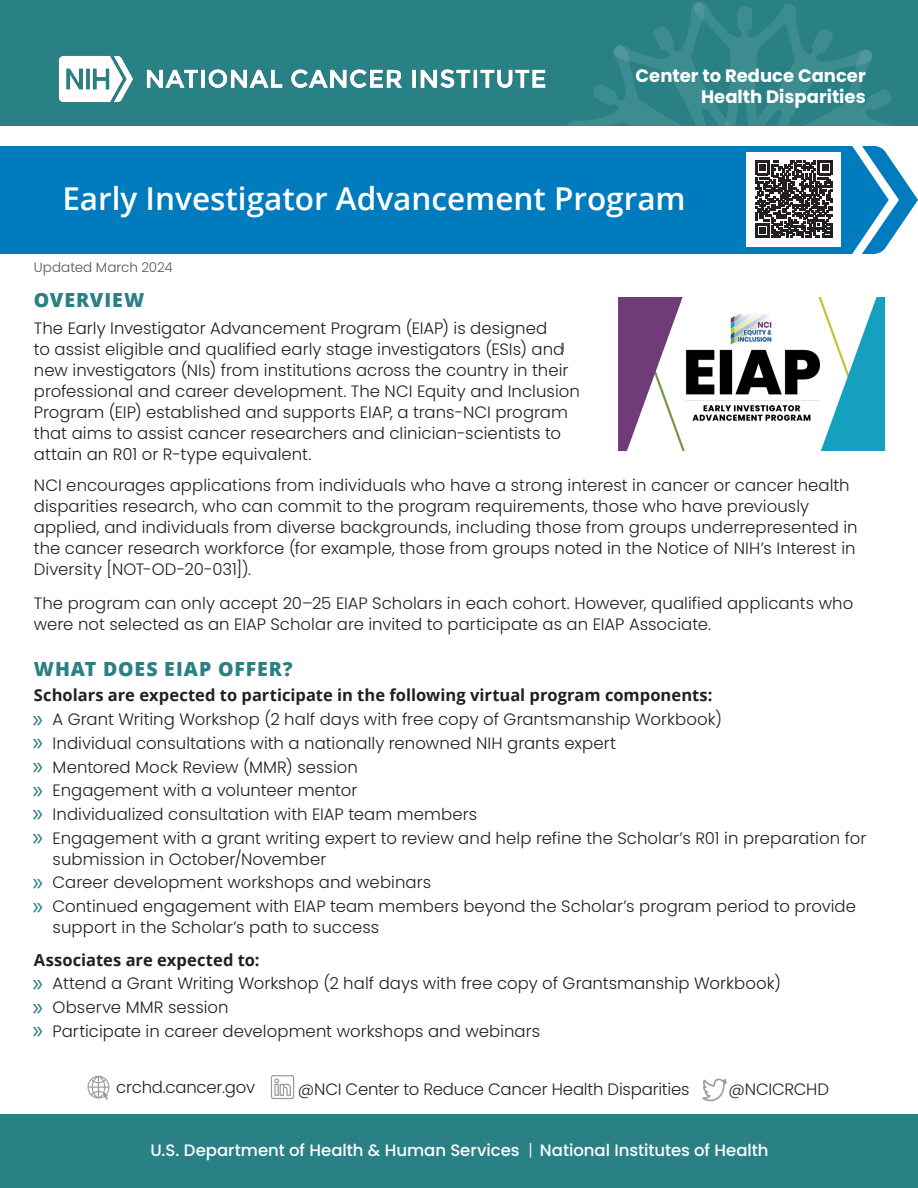
<style>
.page{position:relative;width:918px;height:1188px;background:#fff}
.page>*{position:absolute;margin:0;border:0;box-sizing:border-box;transform-origin:0 0}
.t1{font:600 31.5px "Open Sans";color:#fff}
.Body{font:800 19.5px "Open Sans";letter-spacing:.045em;color:#298085}
.Subhead{font:800 19.5px "Open Sans";letter-spacing:.05em;color:#298085}
.t2{font:700 18px/21.6px "Poppins";color:#fff;text-align:right}
.Body-2{font:300 16.5px/21px "Poppins";letter-spacing:.005em;color:#231f20}
.Body-3{font:700 16.5px "Open Sans";color:#231f20}
.t3{font:500 16.5px "Poppins";letter-spacing:-.005em;color:#fff}
.Body-4{font:300 16.5px "Poppins";letter-spacing:-.015em;color:#231f20}
.Body-5{font:300 16.5px "Poppins";letter-spacing:-.02em;color:#231f20}
.Body-6{font:300 13.5px "Poppins";color:#555656}
.s1{font-family:"Myriad Pro";font-weight:400;font-size:25.5px;color:#298085}
.s2{font-weight:300}
</style>
<div class="page">
<div style="left:0;top:1114px;width:918px;height:74px;background:#298085"></div>
<img style="left:618px;top:297px;width:266px;height:154px">
<svg style="left:88px;top:1076px;width:22px;height:24px"></svg>
<svg style="left:271px;top:1075px;width:23px;height:24px"></svg>
<svg style="left:702px;top:1078px;width:25px;height:23px"></svg>
<div style="left:0;top:0;width:918px;height:125px;background:#298085"></div>
<svg style="left:568px;top:2px;width:323px;height:123px"></svg>
<img style="left:58px;top:55px;width:488px;height:48px">
<svg style="left:889px;top:157px;width:29px;height:86px"></svg>
<div style="left:0;top:146px;width:889px;height:108px;background:#007bbd"></div>
<div style="left:747px;top:152px;width:94px;height:94px;background:#fff"></div>
<svg style="left:755px;top:160px;width:77px;height:78px"></svg>
<p class="t2" style="left:636px;top:65px;width:232px">Center to Reduce Cancer<br>Health Disparities</p>
<p class="t1" style="left:62px;top:177px;width:625px">Early Investigator Advancement Program</p>
<p class="Body-6" style="left:34px;top:260px;width:140px">Updated March 2024</p>
<p class="Subhead" style="left:34px;top:285px;width:112px">OVERVIEW</p>
<p class="Body-2" style="left:34px;top:317px;width:548px">The Early Investigator Advancement Program (EIAP) is designed<br>to assist eligible and qualified early stage investigators (ESIs) and new investigators (NIs) from institutions across the country in their professional and career development. The NCI Equity and Inclusion Program (EIP) established and supports EIAP, a trans-NCI program that aims to assist cancer researchers and clinician-scientists to attain an R01 or R-type equivalent.</p>
<p class="Body-2" style="left:34px;top:475px;width:825px">NCI encourages applications from individuals who have a strong interest in cancer or cancer health disparities research, who can commit to the program requirements, those who have previously applied, and individuals from diverse backgrounds, including those from groups underrepresented in the cancer research workforce (for example, those from groups noted in the Notice of NIH’s Interest in Diversity [NOT-OD-20-031]).</p>
<p class="Body-2" style="left:34px;top:593px;width:821px">The program can only accept 20–25 EIAP Scholars in each cohort. However, qualified applicants who were not selected as an EIAP Scholar are invited to participate as an EIAP Associate.</p>
<p class="Body" style="left:34px;top:654px;width:260px">WHAT DOES EIAP OFFER?</p>
<p class="Body-3" style="left:34px;top:684px;width:680px">Scholars are expected to participate in the following virtual program components:</p>
<p class="Body-2" style="left:32px;top:709px;width:691px"><span class="s1">»</span> A Grant Writing Workshop (2 half days with free copy of Grantsmanship Workbook)</p>
<p class="Body-2" style="left:32px;top:733px;width:585px"><span class="s1">»</span> Individual consultations with a nationally renowned NIH grants expert</p>
<p class="Body-2" style="left:32px;top:756px;width:327px"><span class="s1">»</span> Mentored Mock Review (MMR) session</p>
<p class="Body-2" style="left:32px;top:780px;width:327px"><span class="s1">»</span> Engagement with a volunteer mentor</p>
<p class="Body-2" style="left:32px;top:804px;width:446px"><span class="s1">»</span> Individualized consultation with EIAP team members</p>
<p class="Body-2" style="left:53px;top:827px;width:815px;text-indent:-20px"><span class="s1">»</span> Engagement with a grant writing expert to review and help refine the Scholar’s R01 in preparation for submission in October/November</p>
<p class="Body-2" style="left:32px;top:872px;width:400px"><span class="s1">»</span> Career development workshops and webinars</p>
<p class="Body-2" style="left:53px;top:896px;width:805px;text-indent:-20px"><span class="s1">»</span> Continued engagement with EIAP team members beyond the Scholar’s program period to provide support in the Scholar’s path to success</p>
<p class="Body-3" style="left:34px;top:948px;width:227px">Associates are expected to:</p>
<p class="Body-2" style="left:32px;top:973px;width:750px"><span class="s1">»</span> Attend a Grant Writing Workshop (2 half days with free copy of Grantsmanship Workbook)</p>
<p class="Body-2" style="left:32px;top:997px;width:198px"><span class="s1">»</span> Observe MMR session</p>
<p class="Body-2" style="left:32px;top:1021px;width:509px"><span class="s1">»</span> Participate in career development workshops and webinars</p>
<p class="Body-4" style="left:116px;top:1078px;width:140px">crchd.cancer.gov</p>
<p class="Body-4" style="left:298px;top:1079px;width:393px">@NCI Center to Reduce Cancer Health Disparities</p>
<p class="Body-5" style="left:729px;top:1079px;width:102px">@NCICRCHD</p>
<p class="t3" style="left:150px;top:1141px;width:620px">U.S. Department of Health &amp; Human Services <span class="s2">|</span> National Institutes of Health</p>
</div>
